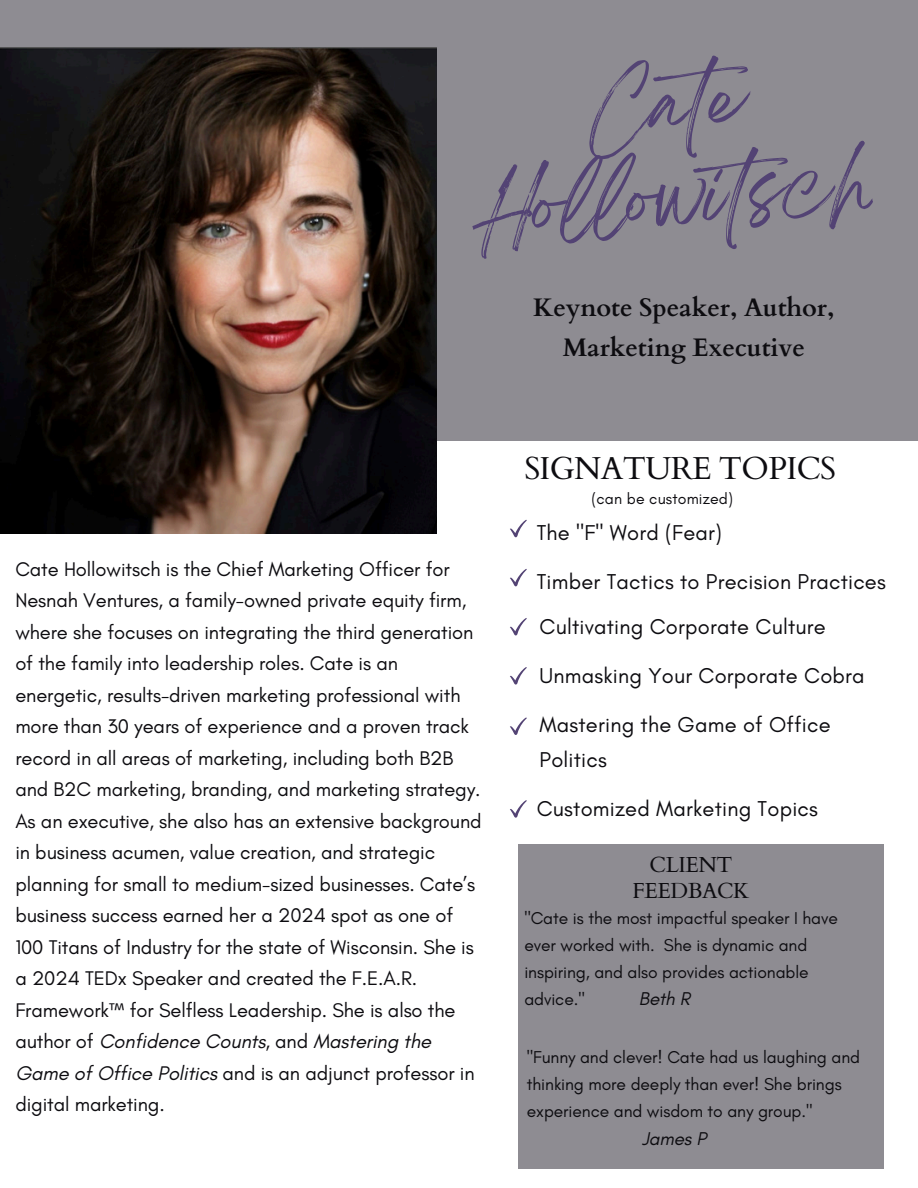
<style>
.page{position:relative;width:918px;height:1188px;background:#fff}
.page>*{position:absolute;margin:0;border:0;box-sizing:border-box;transform-origin:0 0}
.t1{font:67.8px/94.2px "Breathing";color:#534374;text-align:center}
.t2{font:31.8px "Cardo";letter-spacing:-.02em;color:#0d0c10}
.t3{font:700 25.35px/40.5px "Cardo";letter-spacing:-.005em;color:#0d0c10;text-align:center}
.t4{font:21.9px/35px "Glacial Indifference";letter-spacing:.01em;color:#0d0c10}
.t5{font:21.75px/25.8px "Cardo";letter-spacing:-.02em;color:#0d0c10;text-align:center}
.t6{font:20.1px/31.5px "Glacial Indifference";letter-spacing:-.005em;color:#0d0c10}
.t7{font:italic 18.9px "Glacial Indifference";letter-spacing:-.005em;color:#0d0c10}
.t8{font:17.4px/27px "Glacial Indifference";letter-spacing:-.005em;color:#0d0c10}
.t9{font:15.9px "Glacial Indifference";letter-spacing:.01em;color:#0d0c10}
.s1{font-style:italic}
</style>
<div class="page">
<div style="left:0;top:0;width:918px;height:441px;background:#8e8c92"></div>
<img style="left:0;top:47px;width:436px;height:486px">
<svg style="left:510px;top:520px;width:17px;height:17px"></svg>
<svg style="left:510px;top:569px;width:17px;height:17px"></svg>
<svg style="left:510px;top:618px;width:17px;height:17px"></svg>
<svg style="left:510px;top:667px;width:17px;height:18px"></svg>
<svg style="left:510px;top:717px;width:17px;height:18px"></svg>
<svg style="left:510px;top:800px;width:17px;height:18px"></svg>
<div style="left:518px;top:844px;width:366px;height:325px;background:#8e8c92"></div>
<h1 class="t1" style="left:465px;top:89px;width:402px;rotate:-4deg">Cate<br>Hollowitsch</h1>
<h2 class="t3" style="left:533px;top:288px;width:303px">Keynote Speaker, Author,<br>Marketing Executive</h2>
<p class="t2" style="left:524px;top:448px;width:313px">SIGNATURE TOPICS</p>
<h5 class="t9" style="left:592px;top:489px;width:143px">(can be customized)</h5>
<h3 class="t6" style="left:15px;top:553px;width:468px">Cate Hollowitsch is the Chief Marketing Officer for Nesnah Ventures, a family-owned private equity firm, where she focuses on integrating the third generation of the family into leadership roles. Cate is an energetic, results-driven marketing professional with more than 30 years of experience and a proven track record in all areas of marketing, including both B2B and B2C marketing, branding, and marketing strategy.<br>As an executive, she also has an extensive background in business acumen, value creation, and strategic planning for small to medium-sized businesses. Cate’s business success earned her a 2024 spot as one of 100 Titans of Industry for the state of Wisconsin. She is a 2024 TEDx Speaker and created the F.E.A.R.<br>Framework™ for Selfless Leadership. She is also the author of <span class="s1">Confidence Counts</span>, and <span class="s1">Mastering the Game of Office Politics</span> and is an adjunct professor in digital marketing.</h3>
<p class="t4" style="left:537px;top:515px;width:187px">The "F" Word (Fear)</p>
<p class="t4" style="left:537px;top:564px;width:351px">Timber Tactics to Precision Practices</p>
<h5 class="t4" style="left:540px;top:608px;width:288px">Cultivating Corporate Culture</h5>
<h5 class="t4" style="left:540px;top:657px;width:327px">Unmasking Your Corporate Cobra</h5>
<p class="t4" style="left:540px;top:707px;width:293px">Mastering the Game of Office<br>Politics</p>
<h5 class="t4" style="left:537px;top:791px;width:283px">Customized Marketing Topics</h5>
<p class="t5" style="left:632px;top:853px;width:119px">CLIENT<br>FEEDBACK</p>
<h5 class="t8" style="left:524px;top:904px;width:315px">"Cate is the most impactful speaker I have ever worked with. She is dynamic and inspiring, and also provides actionable advice."</h5>
<p class="t7" style="left:639px;top:987px;width:53px">Beth R</p>
<p class="t8" style="left:527px;top:1043px;width:335px">"Funny and clever! Cate had us laughing and thinking more deeply than ever! She brings experience and wisdom to any group."</p>
<h5 class="t7" style="left:642px;top:1127px;width:66px">James P</h5>
</div>
